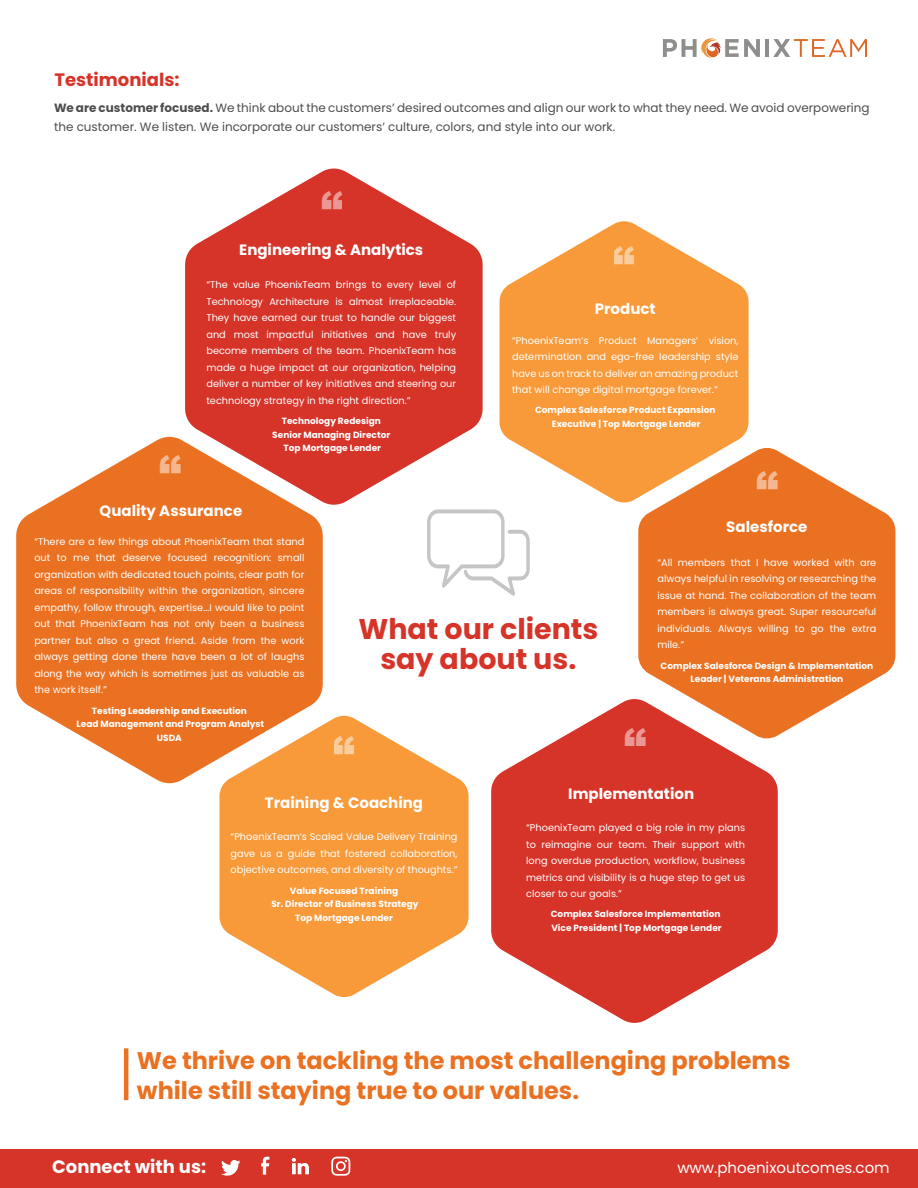
<style>
.page{position:relative;width:918px;height:1188px;background:#fff}
.page>*{position:absolute;margin:0;border:0;box-sizing:border-box;transform-origin:0 0}
.t1{font:900 45px "Arial";color:#fff}
.t2{font:700 28.5px/30px "Poppins";color:#d63329;text-align:center}
.t3{font:700 24px/30px "Poppins";color:#ea7121}
.t4{font:700 18px "Poppins";color:#fff}
.t5{font:700 18px "Poppins";color:#d63329}
.t6{font:700 15px "Poppins";color:#fff}
.t7{font:15px "Poppins";color:#fff}
.t8{font:12px/19.5px "Poppins";color:#4d4d4f}
.t9{font:9.75px/16.5px "Poppins";color:#fff;text-align:justify}
.t10{font:700 9px/13.5px "Poppins";color:#fff;text-align:center}
.s1{font-weight:700}
</style>
<div class="page">
<div style="left:0;top:1149px;width:918px;height:39px;background:#d63329"></div>
<svg style="left:773px;top:39px;width:94px;height:18px"></svg>
<svg style="left:663px;top:38px;width:97px;height:20px"></svg>
<hr style="left:765px;top:39px;width:4px;height:18px;background:#8e8e8d">
<svg style="left:185px;top:168px;width:298px;height:337px;fill:#d63329"></svg>
<svg style="left:16px;top:436px;width:307px;height:348px;fill:#ea7121"></svg>
<svg style="left:220px;top:715px;width:249px;height:282px;fill:#f89a3a"></svg>
<svg style="left:500px;top:221px;width:249px;height:282px;fill:#f89a3a"></svg>
<svg style="left:491px;top:699px;width:287px;height:324px;fill:#d63329"></svg>
<svg style="left:638px;top:447px;width:257px;height:292px;fill:#ea7121"></svg>
<hr style="left:124px;top:1048px;width:4px;height:52px;background:#ea7121">
<svg style="left:427px;top:509px;width:103px;height:87px"></svg>
<svg style="left:221px;top:1160px;width:19px;height:16px"></svg>
<svg style="left:261px;top:1156px;width:8px;height:19px"></svg>
<svg style="left:292px;top:1158px;width:17px;height:16px"></svg>
<svg style="left:331px;top:1157px;width:19px;height:19px"></svg>
<h3 class="t5" style="left:55px;top:69px;width:127px">Testimonials:</h3>
<p class="t8" style="left:54px;top:98px;width:817px"><span class="s1">We are customer focused.</span> We think about the customers’ desired outcomes and align our work to what they need. We avoid overpowering the customer. We listen. We incorporate our customers’ culture, colors, and style into our work.</p>
<h1 class="t1" style="left:320px;top:176px;width:24px">“</h1>
<h3 class="t6" style="left:239px;top:241px;width:186px">Engineering &amp; Analytics</h3>
<h1 class="t1" style="left:158px;top:440px;width:24px">“</h1>
<p class="t9" style="left:206px;top:277px;width:251px">“The value PhoenixTeam brings to every level of Technology Architecture is almost irreplaceable.<br>They have earned our trust to handle our biggest and most impactful initiatives and have truly become members of the team. PhoenixTeam has made a huge impact at our organization, helping deliver a number of key initiatives and steering our technology strategy in the right direction.”</p>
<p class="t10" style="left:272px;top:414px;width:119px">Technology Redesign<br>Senior Managing Director<br>Top Mortgage Lender</p>
<h3 class="t6" style="left:100px;top:502px;width:144px">Quality Assurance</h3>
<h1 class="t1" style="left:613px;top:230px;width:24px">“</h1>
<h3 class="t6" style="left:595px;top:300px;width:62px">Product</h3>
<p class="t9" style="left:512px;top:332px;width:228px">“PhoenixTeam’s Product Managers’ vision, determination and ego-free leadership style have us on track to deliver an amazing product that will change digital mortgage forever.”</p>
<p class="t10" style="left:535px;top:404px;width:182px">Complex Salesforce Product Expansion<br>Executive | Top Mortgage Lender</p>
<h1 class="t1" style="left:756px;top:455px;width:24px">“</h1>
<h3 class="t6" style="left:726px;top:518px;width:83px">Salesforce</h3>
<p class="t9" style="left:34px;top:533px;width:272px">“There are a few things about PhoenixTeam that stand out to me that deserve focused recognition: small organization with dedicated touch points, clear path for areas of responsibility within the organization, sincere empathy, follow through, expertise...I would like to point out that PhoenixTeam has not only been a business partner but also a great friend. Aside from the work always getting done there have been a lot of laughs along the way which is sometimes just as valuable as the work itself.”</p>
<p class="t10" style="left:77px;top:704px;width:189px">Testing Leadership and Execution<br>Lead Management and Program Analyst<br>USDA</p>
<h2 class="t2" style="left:358px;top:614px;width:242px">What our clients say about us.</h2>
<p class="t9" style="left:657px;top:554px;width:220px">“All members that I have worked with are always helpful in resolving or researching the issue at hand. The collaboration of the team members is always great. Super resourceful individuals. Always willing to go the extra mile.”</p>
<p class="t10" style="left:661px;top:659px;width:214px">Complex Salesforce Design &amp; Implementation<br>Leader | Veterans Administration</p>
<h1 class="t1" style="left:333px;top:720px;width:24px">“</h1>
<h1 class="t1" style="left:623px;top:712px;width:24px">“</h1>
<h3 class="t6" style="left:265px;top:794px;width:160px">Training &amp; Coaching</h3>
<p class="t9" style="left:231px;top:829px;width:228px">“PhoenixTeam’s Scaled Value Delivery Training gave us a guide that fostered collaboration, objective outcomes, and diversity of thoughts.”</p>
<p class="t10" style="left:271px;top:884px;width:149px">Value Focused Training<br>Sr. Director of Business Strategy<br>Top Mortgage Lender</p>
<h3 class="t6" style="left:568px;top:785px;width:127px">Implementation</h3>
<p class="t9" style="left:526px;top:819px;width:220px">“PhoenixTeam played a big role in my plans to reimagine our team. Their support with long overdue production, workflow, business metrics and visibility is a huge step to get us closer to our goals.”</p>
<p class="t10" style="left:551px;top:907px;width:173px;text-align:left">Complex Salesforce Implementation<br>Vice President | Top Mortgage Lender</p>
<h3 class="t3" style="left:137px;top:1045px;width:655px">We thrive on tackling the most challenging problems while still staying true to our values.</h3>
<h3 class="t4" style="left:52px;top:1156px;width:155px">Connect with us:</h3>
<h3 class="t7" style="left:677px;top:1159px;width:214px">www.phoenixoutcomes.com</h3>
</div>
